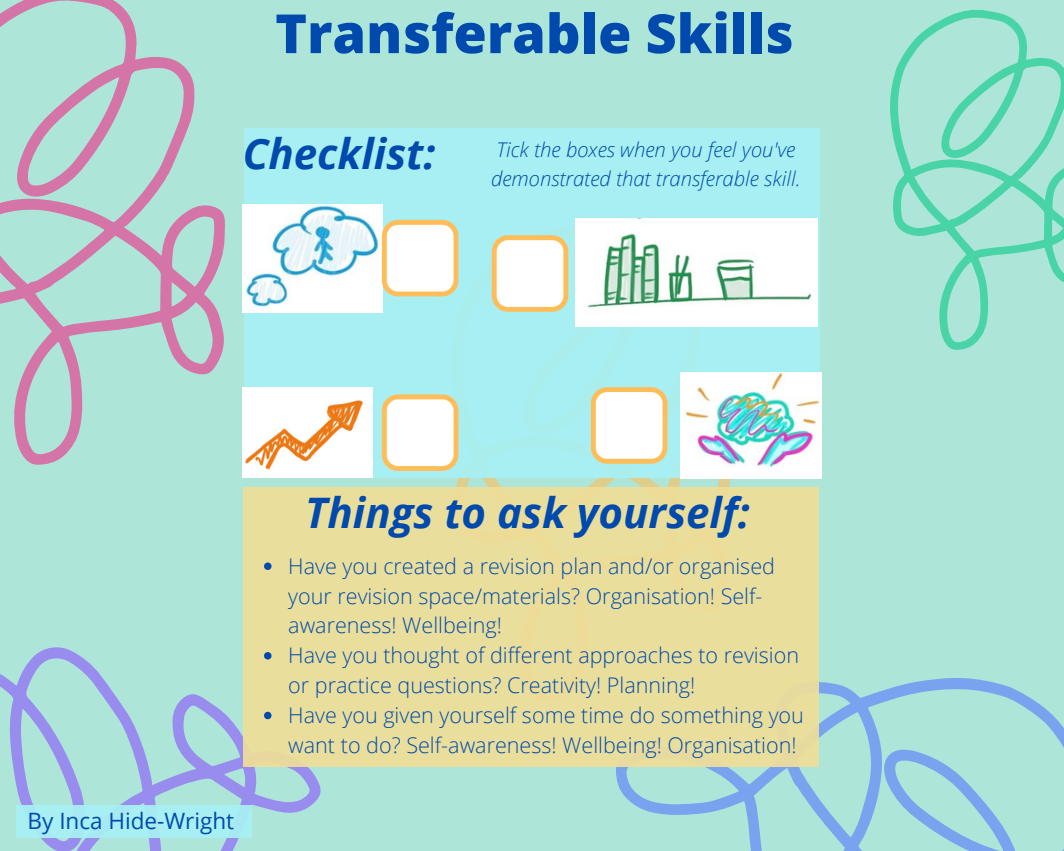
<style>
.page{position:relative;width:1064px;height:851px;background:#fff}
.page>*{position:absolute;margin:0;border:0;box-sizing:border-box;transform-origin:0 0}
.t1{font:800 54px "Open Sans";color:#004aad}
.t2{font:italic 700 42px "Open Sans";color:#004aad}
.t3{font:22.5px "Open Sans";color:#004aad}
.t4{font:300 21.6px/29.8px "Open Sans";color:#004aad}
.t5{font:italic 300 20.25px/28.2px "Open Sans";color:#004aad}
</style>
<div class="page">
<div style="left:0;top:0;width:1063px;height:850px;background:#ade6d8"></div>
<svg style="left:0;top:0;width:225px;height:464px"></svg>
<svg style="left:890px;top:10px;width:173px;height:340px"></svg>
<svg style="left:450px;top:477px;width:281px;height:10px"></svg>
<svg style="left:615px;top:677px;width:448px;height:173px"></svg>
<svg style="left:0;top:647px;width:407px;height:203px"></svg>
<div style="left:243px;top:487px;width:575px;height:279px;background:#efde99"></div>
<div style="left:244px;top:128px;width:575px;height:349px;background:#a7f0f4"></div>
<div style="left:16px;top:805px;width:235px;height:32px;background:#a7f0f4"></div>
<img style="left:575px;top:218px;width:242px;height:108px">
<img style="left:243px;top:204px;width:139px;height:108px">
<img style="left:680px;top:373px;width:141px;height:105px">
<svg style="left:491px;top:235px;width:77px;height:77px;background:#faefda"></svg>
<svg style="left:590px;top:387px;width:77px;height:76px;background:#faf0db"></svg>
<svg style="left:382px;top:220px;width:76px;height:76px;background:#fcf0db"></svg>
<img style="left:243px;top:388px;width:129px;height:90px">
<svg style="left:382px;top:394px;width:76px;height:77px;background:#fbf0da"></svg>
<svg style="left:264px;top:562px;width:7px;height:8px"></svg>
<svg style="left:264px;top:652px;width:7px;height:7px"></svg>
<svg style="left:264px;top:711px;width:7px;height:8px"></svg>
<p class="t1" style="left:275px;top:-5px;width:520px">Transferable Skills</p>
<p class="t2" style="left:243px;top:124px;width:194px">Checklist:</p>
<p class="t5" style="left:491px;top:135px;width:311px">Tick the boxes when you feel you've demonstrated that transferable skill.</p>
<p class="t3" style="left:28px;top:805px;width:208px">By Inca Hide-Wright</p>
<p class="t2" style="left:305px;top:483px;width:446px">Things to ask yourself:</p>
<p class="t4" style="left:288px;top:550px;width:488px">Have you created a revision plan and/or organised your revision space/materials? Organisation! Self&shy;awareness! Wellbeing!</p>
<p class="t4" style="left:288px;top:640px;width:512px">Have you thought of different approaches to revision or practice questions? Creativity! Planning!</p>
<p class="t4" style="left:288px;top:699px;width:517px">Have you given yourself some time do something you want to do? Self-awareness! Wellbeing! Organisation!</p>
</div>
